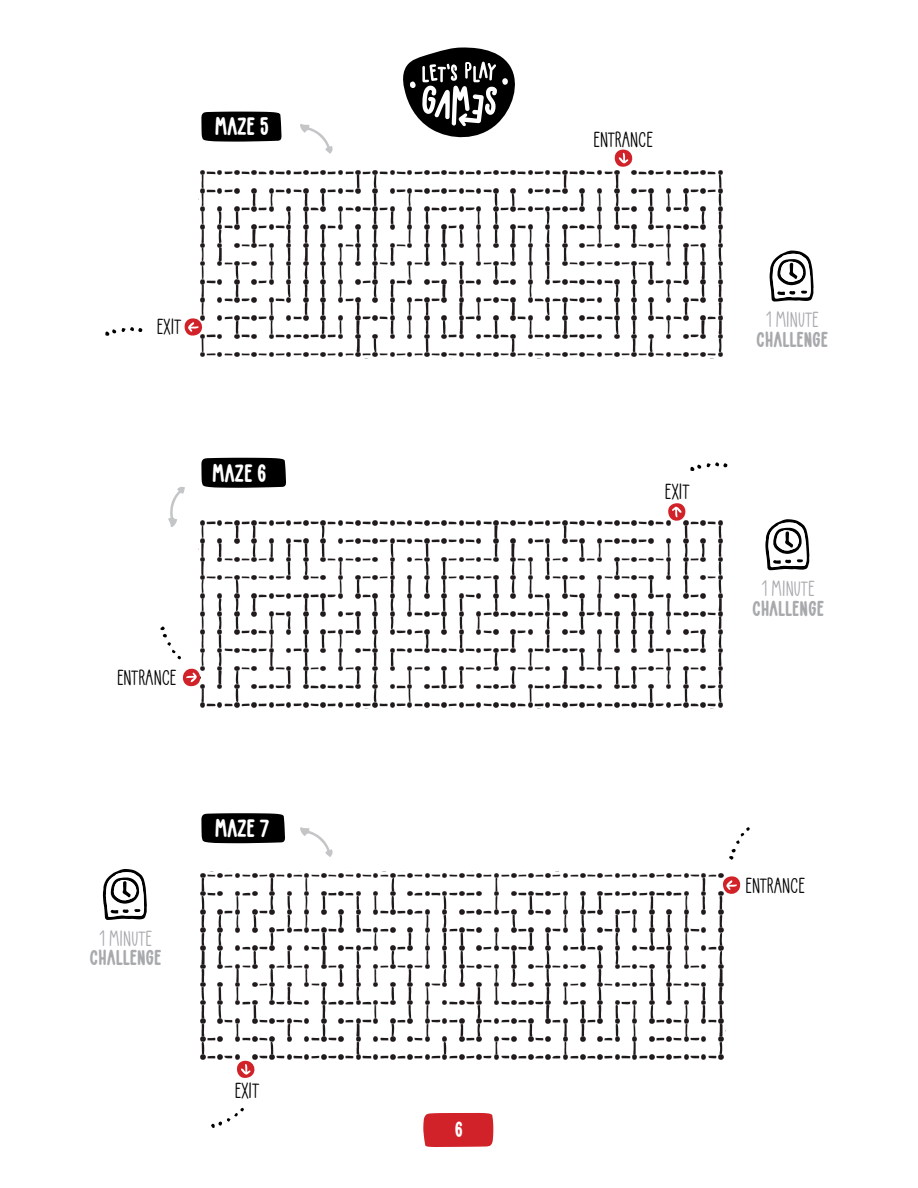
<style>
.page{position:relative;width:918px;height:1188px;background:#fff}
.page>*{position:absolute;margin:0;border:0;box-sizing:border-box;transform-origin:0 0}
.t1{font:700 21px "Doodle 2021";letter-spacing:-.02em;color:#fff}
.t2{font:18px "Doodle 2021";letter-spacing:-.02em;color:#000}
.t3{font:700 18px "Doodle 2021";letter-spacing:-.025em;color:#a7a9ac}
.t4{font:18px "Doodle 2021";color:#a7a9ac}
.t5{font:700 15px "Doodle 2020";color:#fff}
.t6{font:13.65px "Doodle 2020";color:#000}
</style>
<div class="page">
<div style="left:423px;top:1113px;width:70px;height:34px;background:#d22229"></div>
<svg style="left:201px;top:813px;width:84px;height:30px;background:#0a0a0a"></svg>
<svg style="left:201px;top:873px;width:540px;height:205px"></svg>
<svg style="left:184px;top:47px;width:539px;height:310px"></svg>
<svg style="left:300px;top:827px;width:33px;height:30px"></svg>
<svg style="left:769px;top:251px;width:45px;height:51px"></svg>
<svg style="left:765px;top:519px;width:44px;height:51px"></svg>
<svg style="left:102px;top:869px;width:45px;height:51px"></svg>
<svg style="left:729px;top:827px;width:21px;height:33px"></svg>
<svg style="left:211px;top:1108px;width:33px;height:20px"></svg>
<svg style="left:160px;top:458px;width:568px;height:251px"></svg>
<svg style="left:105px;top:327px;width:38px;height:9px"></svg>
<p class="t1" style="left:214px;top:115px;width:57px">MAZE 5</p>
<p class="t2" style="left:593px;top:127px;width:61px">ENTRANCE</p>
<p class="t2" style="left:156px;top:315px;width:26px">EXIT</p>
<p class="t4" style="left:766px;top:308px;width:18px">1 MINUTE</p>
<p class="t3" style="left:756px;top:329px;width:74px">CHALLENGE</p>
<p class="t1" style="left:212px;top:461px;width:57px">MAZE 6</p>
<p class="t2" style="left:117px;top:666px;width:61px">ENTRANCE</p>
<p class="t4" style="left:99px;top:927px;width:18px">1 MINUTE</p>
<p class="t3" style="left:90px;top:948px;width:74px">CHALLENGE</p>
<p class="t1" style="left:214px;top:817px;width:57px">MAZE 7</p>
<p class="t2" style="left:234px;top:1079px;width:26px">EXIT</p>
<p class="t5" style="left:455px;top:1119px;width:10px">6</p>
<p class="t2" style="left:665px;top:480px;width:26px">EXIT</p>
<p class="t4" style="left:762px;top:577px;width:18px">1 MINUTE</p>
<p class="t3" style="left:752px;top:598px;width:74px">CHALLENGE</p>
<p class="t6" style="left:762px;top:861px;width:35px;rotate:90deg">10x30</p>
<p class="t2" style="left:745px;top:874px;width:61px">ENTRANCE</p>
</div>
